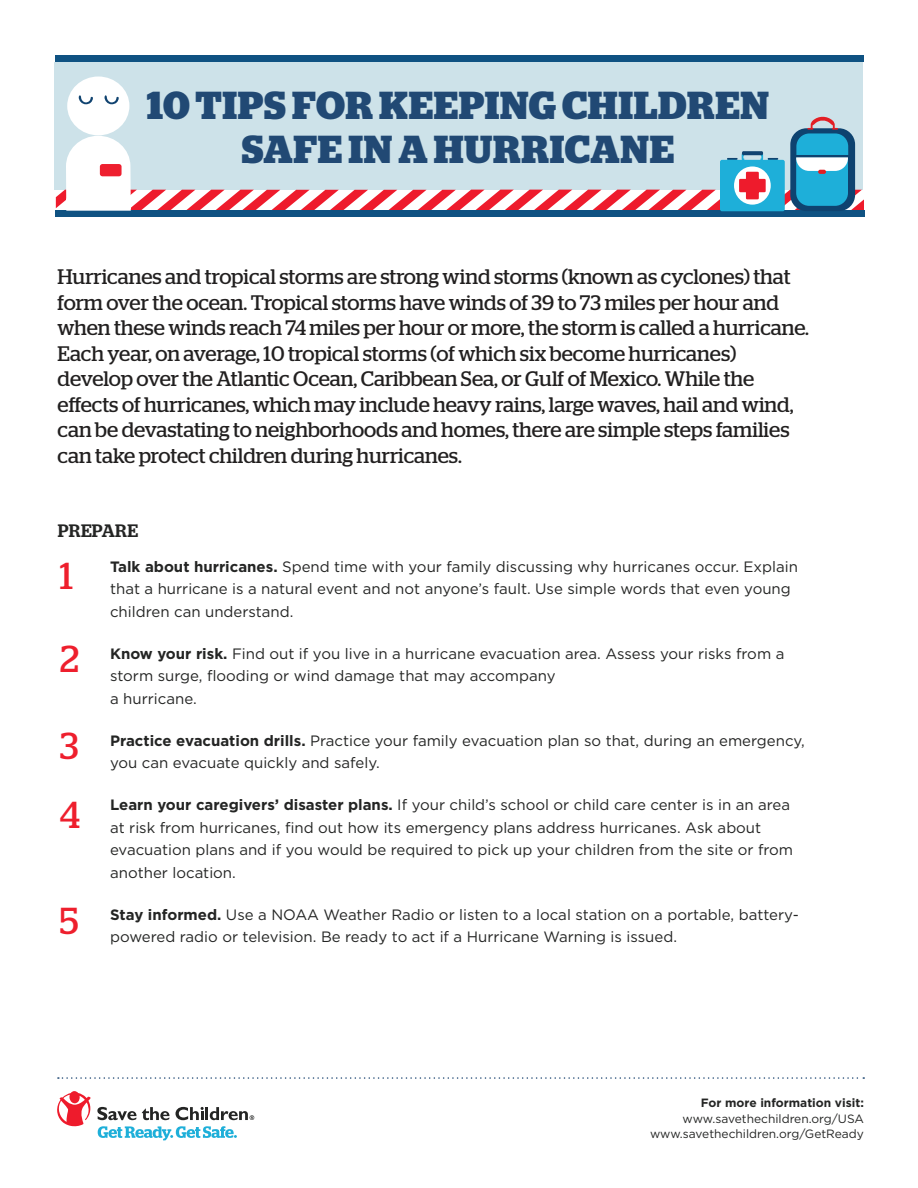
<style>
.page{position:relative;width:918px;height:1188px;background:#fff}
.page>*{position:absolute;margin:0;border:0;box-sizing:border-box;transform-origin:0 0}
.t1{font:700 39px/43.5px "Stag";letter-spacing:.02em;color:#214974;text-align:center}
.t2{font:37.5px "Stag";color:#ee1f2d}
.t3{font:21px/25.5px "Stag";letter-spacing:-.005em;color:#222020}
.t4{font:500 18px "Stag";letter-spacing:.02em;color:#242524}
.t5{font:15px/22.5px "Gotham HTF";color:#242524}
.t6{font:12px/14.4px "Gotham HTF";color:#242524;text-align:right}
.t7{font:700 12px "Gotham HTF";color:#242524}
.s1{font-weight:700}
</style>
<div class="page">
<svg style="left:57px;top:1091px;width:197px;height:49px"></svg>
<svg style="left:58px;top:1077px;width:806px;height:2px"></svg>
<div style="left:55px;top:62px;width:808px;height:128px;background:#cde2e9"></div>
<div style="left:55px;top:55px;width:809px;height:7px;background:#0f5282"></div>
<div style="left:55px;top:211px;width:810px;height:6px;background:#0f5282"></div>
<svg style="left:56px;top:116px;width:808px;height:96px"></svg>
<div style="left:67px;top:77px;width:62px;height:58px;background:#fff;border-radius:50%"></div>
<svg style="left:104px;top:95px;width:15px;height:9px"></svg>
<svg style="left:79px;top:95px;width:14px;height:9px"></svg>
<div style="left:100px;top:164px;width:22px;height:12px;background:#ee1f2f;border-radius:3px"></div>
<p class="t1" style="left:147px;top:84px;width:624px">10 TIPS FOR KEEPING CHILDREN<br>SAFE IN A HURRICANE</p>
<p class="t3" style="left:58px;top:264px;width:753px">Hurricanes and tropical storms are strong wind storms (known as cyclones) that form over the ocean. Tropical storms have winds of 39 to 73 miles per hour and when these winds reach 74 miles per hour or more, the storm is called a hurricane.<br>Each year, on average, 10 tropical storms (of which six become hurricanes) develop over the Atlantic Ocean, Caribbean Sea, or Gulf of Mexico. While the effects of hurricanes, which may include heavy rains, large waves, hail and wind, can be devastating to neighborhoods and homes, there are simple steps families can take protect children during hurricanes.</p>
<p class="t4" style="left:58px;top:520px;width:82px">PREPARE</p>
<p class="t5" style="left:110px;top:555px;width:689px"><span class="s1">Talk about hurricanes.</span> Spend time with your family discussing why hurricanes occur. Explain that a hurricane is a natural event and not anyone’s fault. Use simple words that even young children can understand.</p>
<p class="t5" style="left:110px;top:642px;width:676px"><span class="s1">Know your risk.</span> Find out if you live in a hurricane evacuation area. Assess your risks from a storm surge, flooding or wind damage that may accompany<br>a hurricane.</p>
<p class="t5" style="left:110px;top:729px;width:696px"><span class="s1">Practice evacuation drills.</span> Practice your family evacuation plan so that, during an emergency, you can evacuate quickly and safely.</p>
<p class="t5" style="left:110px;top:794px;width:685px"><span class="s1">Learn your caregivers’ disaster plans.</span> If your child’s school or child care center is in an area at risk from hurricanes, find out how its emergency plans address hurricanes. Ask about evacuation plans and if you would be required to pick up your children from the site or from another location.</p>
<p class="t5" style="left:110px;top:903px;width:690px"><span class="s1">Stay informed.</span> Use a NOAA Weather Radio or listen to a local station on a portable, battery&shy;powered radio or television. Be ready to act if a Hurricane Warning is issued.</p>
<p class="t2" style="left:60px;top:555px;width:15px">1</p>
<p class="t2" style="left:60px;top:637px;width:21px">2</p>
<p class="t2" style="left:60px;top:724px;width:20px">3</p>
<p class="t2" style="left:60px;top:793px;width:22px">4</p>
<p class="t2" style="left:60px;top:900px;width:20px">5</p>
<p class="t7" style="left:701px;top:1096px;width:165px">For more information visit:</p>
<p class="t6" style="left:650px;top:1112px;width:215px">www.savethechildren.org/USA www.savethechildren.org/GetReady</p>
</div>
